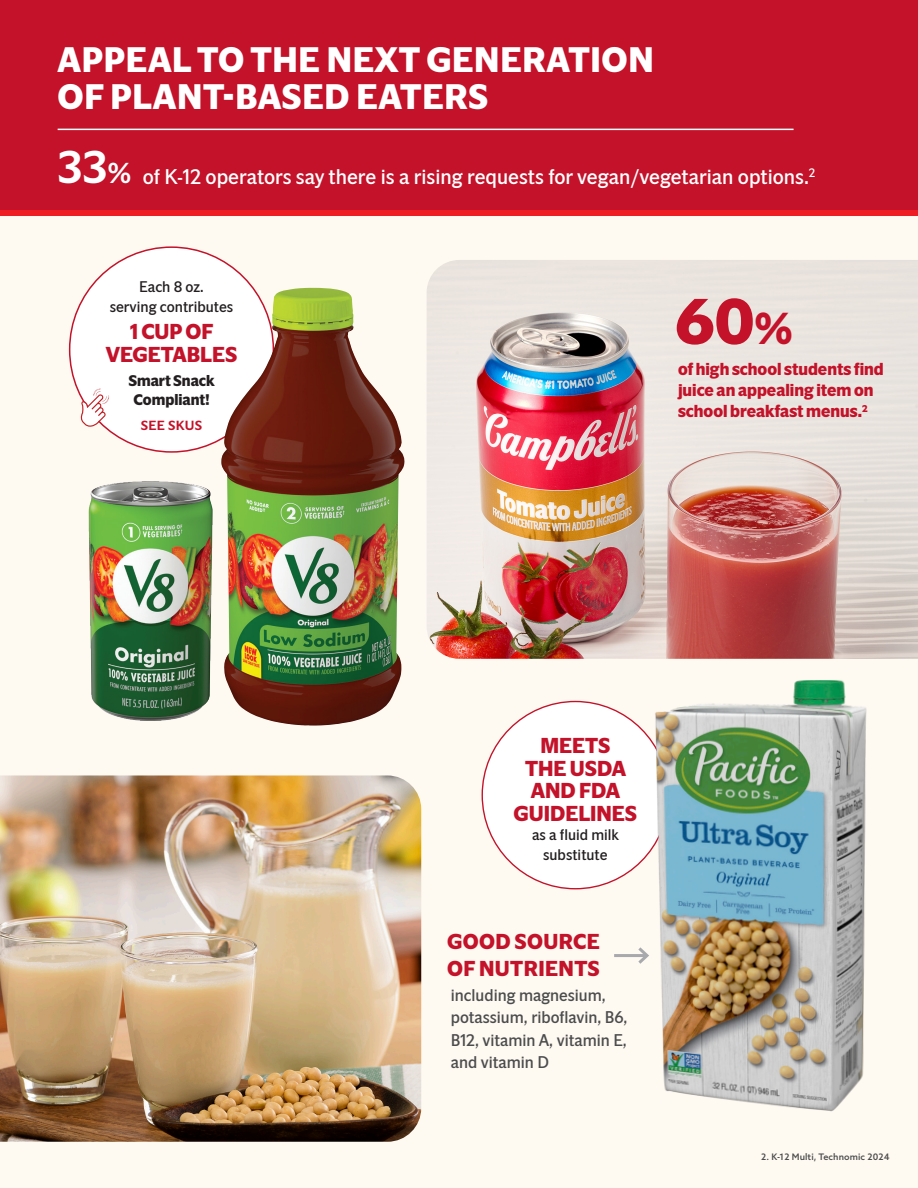
<style>
.page{position:relative;width:918px;height:1188px;background:#fef9f1}
.page>*{position:absolute;margin:0;border:0;box-sizing:border-box;transform-origin:0 0}
.t1{font:700 64.35px "A2 Standard Sans";color:#c31229}
.t2{font:500 46.65px "A2 Standard Sans";color:#fff}
.t3{font:700 34.5px/37.5px "A2 Standard Sans";letter-spacing:.02em;color:#fff}
.t4{font:700 21px/22.5px "A2 Standard Sans";color:#c31229;text-align:center}
.t5{font:700 21px/27px "A2 Standard Sans";letter-spacing:.02em;color:#c31229}
.t6{font:20.7px "A2 Standard Sans";color:#fff}
.t7{font:16.5px/22.5px "A2 Standard Sans";color:#4b4c4d}
.t8{font:700 16.5px/21px "A2 Standard Sans";color:#c31229}
.t9{font:15px/19.5px "A2 Standard Sans";color:#231f20;text-align:center}
.t10{font:700 15px/19.5px "A2 Standard Sans";color:#231f20;text-align:center}
.t11{font:500 13.5px "A2 Standard Sans";letter-spacing:.02em;color:#c31229}
.t12{font:500 9px "Azo Sans";letter-spacing:.01em;color:#4b4c4d}
.s1{font-size:29.25px}
.s2{font-size:43.5px}
</style>
<div class="page">
<div style="left:0;top:0;width:918px;height:216px;background:#c31229"></div>
<div style="left:70px;top:247px;width:203px;height:205px;background:#fff;border-radius:50%"></div>
<div style="left:482px;top:702px;width:187px;height:187px;background:#fff;border-radius:50%"></div>
<img style="left:638px;top:680px;width:229px;height:432px">
<img style="left:221px;top:288px;width:184px;height:438px">
<img style="left:427px;top:260px;width:491px;height:399px">
<img style="left:0;top:775px;width:421px;height:367px">
<img style="left:88px;top:482px;width:125px;height:239px">
<svg style="left:80px;top:389px;width:29px;height:38px"></svg>
<hr style="left:614px;top:954px;width:33px;height:3px;background:#a8a9ad">
<svg style="left:638px;top:944px;width:13px;height:23px"></svg>
<hr style="left:58px;top:129px;width:736px;height:1px;background:#fff">
<p class="t3" style="left:58px;top:41px;width:598px">APPEAL TO THE NEXT GENERATION<br>OF PLANT-BASED EATERS</p>
<p class="t2" style="left:57px;top:138px;width:75px">33<span class="s1">%</span></p>
<p class="t6" style="left:143px;top:164px;width:674px">of K-12 operators say there is a rising requests for vegan/vegetarian options.<sup>2</sup></p>
<p class="t9" style="left:110px;top:277px;width:125px">Each 8 oz.<br>serving contributes</p>
<p class="t4" style="left:106px;top:321px;width:133px">1 CUP OF<br>VEGETABLES</p>
<p class="t10" style="left:128px;top:371px;width:88px">Smart Snack<br>Compliant!</p>
<p class="t11" style="left:141px;top:417px;width:63px">SEE SKUS</p>
<p class="t1" style="left:675px;top:280px;width:119px">60<span class="s2">%</span></p>
<p class="t8" style="left:678px;top:359px;width:207px">of high school students find juice an appealing item on school breakfast menus.<sup>2</sup></p>
<p class="t4" style="left:514px;top:735px;width:125px">MEETS<br>THE USDA<br>AND FDA<br>GUIDELINES</p>
<p class="t9" style="left:532px;top:825px;width:88px">as a fluid milk substitute</p>
<p class="t5" style="left:447px;top:928px;width:154px">GOOD SOURCE<br>OF NUTRIENTS</p>
<p class="t7" style="left:451px;top:984px;width:178px">including magnesium, potassium, riboflavin, B6,<br>B12, vitamin A, vitamin E, and vitamin D</p>
<p class="t12" style="left:761px;top:1151px;width:130px">2. K-12 Multi, Technomic 2024</p>
</div>
